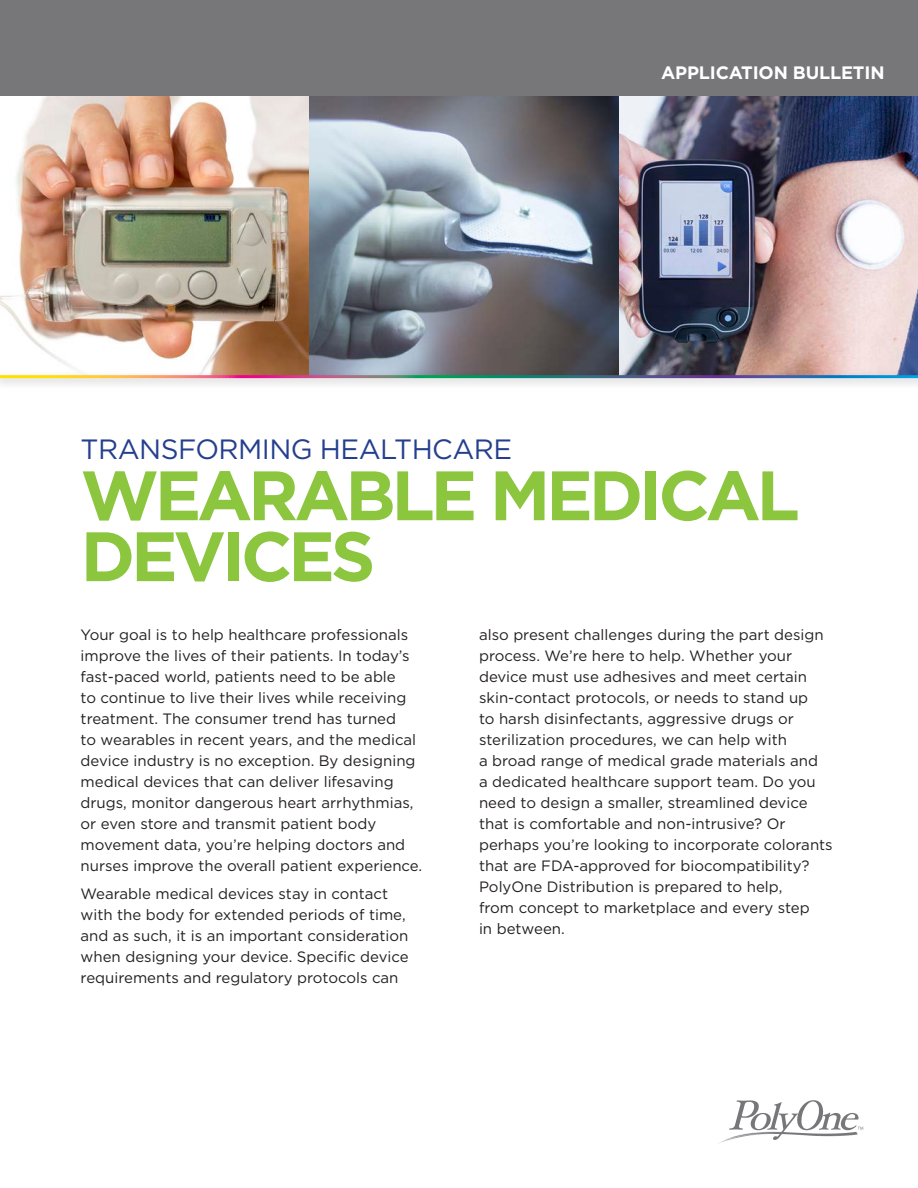
<style>
.page{position:relative;width:918px;height:1188px;background:#fff}
.page>*{position:absolute;margin:0;border:0;box-sizing:border-box;transform-origin:0 0}
.t1{font:700 69.75px/60.9px "Gotham";letter-spacing:-.06em;color:#8bc63e}
.t2{font:27.9px "Gotham";letter-spacing:-.02em;color:#253f8e}
.t3{font:700 18px "Gotham";letter-spacing:-.01em;color:#fff}
.t4{font:15px/21px "Gotham";color:#231f20}
</style>
<div class="page">
<img style="left:309px;top:95px;width:609px;height:276px">
<img style="left:0;top:95px;width:309px;height:276px">
<div style="left:0;top:0;width:918px;height:95px;background:#77777a"></div>
<div style="left:0;top:371px;width:918px;height:18px;background:#231f20;opacity:.28"></div>
<hr style="left:0;top:375px;width:918px;height:3px;background:#fff">
<svg style="left:718px;top:1100px;width:145px;height:44px"></svg>
<p class="t3" style="left:661px;top:62px;width:225px">APPLICATION BULLETIN</p>
<p class="t2" style="left:81px;top:434px;width:433px">TRANSFORMING HEALTHCARE</p>
<p class="t1" style="left:81px;top:463px;width:721px">WEARABLE MEDICAL<br>DEVICES</p>
<p class="t4" style="left:81px;top:624px;width:343px">Your goal is to help healthcare professionals improve the lives of their patients. In today’s fast-paced world, patients need to be able<br>to continue to live their lives while receiving treatment. The consumer trend has turned<br>to wearables in recent years, and the medical device industry is no exception. By designing medical devices that can deliver lifesaving drugs, monitor dangerous heart arrhythmias, or even store and transmit patient body movement data, you’re helping doctors and nurses improve the overall patient experience.</p>
<p class="t4" style="left:81px;top:883px;width:330px">Wearable medical devices stay in contact with the body for extended periods of time, and as such, it is an important consideration when designing your device. Specific device requirements and regulatory protocols can</p>
<p class="t4" style="left:479px;top:624px;width:355px">also present challenges during the part design process. We’re here to help. Whether your device must use adhesives and meet certain skin-contact protocols, or needs to stand up<br>to harsh disinfectants, aggressive drugs or sterilization procedures, we can help with<br>a broad range of medical grade materials and<br>a dedicated healthcare support team. Do you need to design a smaller, streamlined device that is comfortable and non-intrusive? Or perhaps you’re looking to incorporate colorants that are FDA-approved for biocompatibility?<br>PolyOne Distribution is prepared to help,<br>from concept to marketplace and every step<br>in between.</p>
</div>
